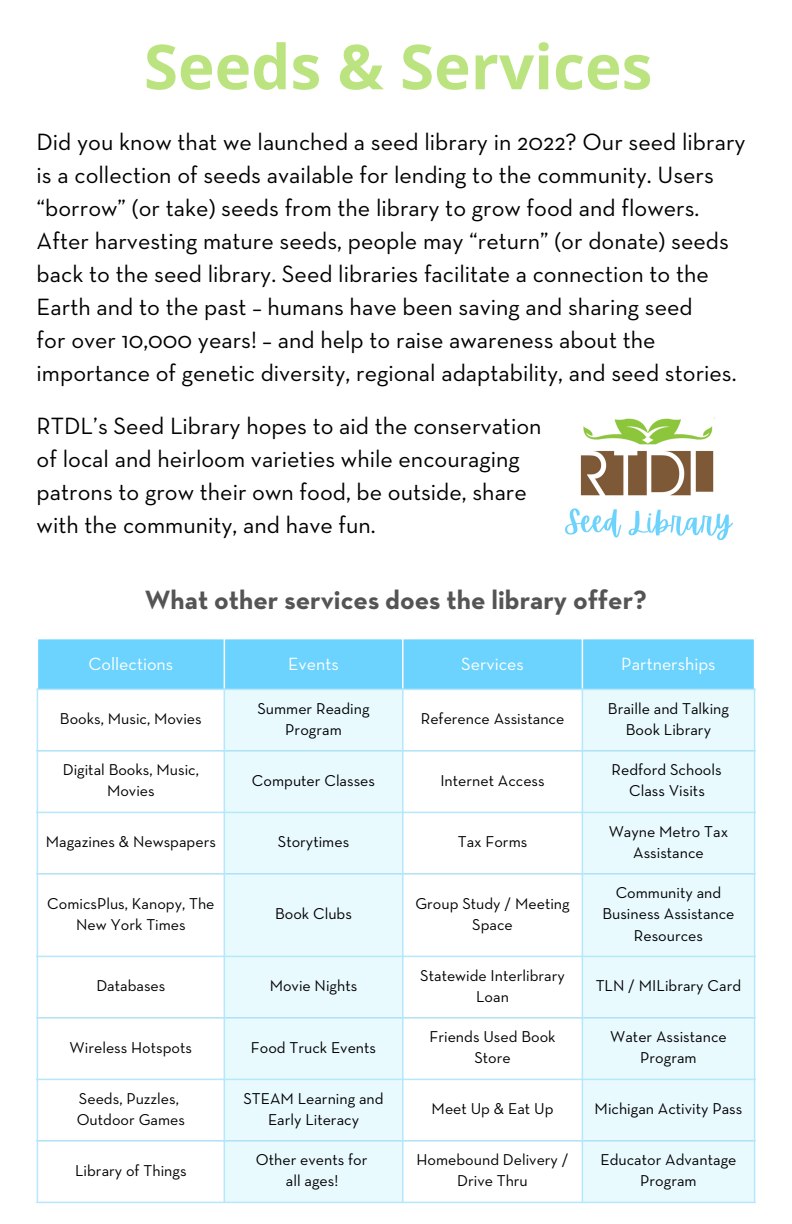
<style>
.page{position:relative;width:792px;height:1224px;background:#fff}
.page>*{position:absolute;margin:0;border:0;box-sizing:border-box;transform-origin:0 0}
.t1{font:700 62px "Open Sans";color:#bbe481}
.t2{font:700 27px "Neutraface Text";color:#545454}
.t3{font:24px/33px "Neutraface Text";color:#000}
.t4{font:18px "Neutraface Text";color:#fff}
.t5{font:16px/21.4px "Neutraface Text";color:#000;text-align:center}
</style>
<div class="page">
<div style="left:38px;top:639px;width:716px;height:50px;background:#6bd3fd"></div>
<svg style="left:225px;top:690px;width:529px;height:512px;fill:#e9faff"></svg>
<hr style="left:224px;top:639px;width:1px;height:50px;background:#fff">
<hr style="left:402px;top:639px;width:2px;height:50px;background:#fff">
<hr style="left:582px;top:639px;width:1px;height:50px;background:#fff">
<hr style="left:37px;top:690px;width:1px;height:512px;background:#b5e7fd">
<hr style="left:224px;top:690px;width:1px;height:512px;background:#b5e7fd">
<hr style="left:402px;top:690px;width:2px;height:512px;background:#b5e7fd">
<hr style="left:582px;top:690px;width:1px;height:512px;background:#b5e7fd">
<hr style="left:754px;top:690px;width:1px;height:512px;background:#b5e7fd">
<hr style="left:37px;top:689px;width:718px;height:1px;background:#b5e7fd">
<hr style="left:37px;top:750px;width:718px;height:2px;background:#b5e7fd">
<hr style="left:37px;top:812px;width:718px;height:1px;background:#b5e7fd">
<hr style="left:37px;top:873px;width:718px;height:2px;background:#b5e7fd">
<hr style="left:37px;top:956px;width:718px;height:1px;background:#b5e7fd">
<hr style="left:37px;top:1017px;width:718px;height:2px;background:#b5e7fd">
<hr style="left:37px;top:1079px;width:718px;height:1px;background:#b5e7fd">
<hr style="left:37px;top:1140px;width:718px;height:2px;background:#b5e7fd">
<hr style="left:37px;top:1202px;width:718px;height:1px;background:#b5e7fd">
<img style="left:565px;top:417px;width:168px;height:124px">
<p class="t1" style="left:144px;top:23px;width:510px">Seeds &amp; Services</p>
<p class="t3" style="left:37px;top:126px;width:711px">Did you know that we launched a seed library in 2022? Our seed library is a collection of seeds available for lending to the community. Users “borrow” (or take) seeds from the library to grow food and flowers.<br>After harvesting mature seeds, people may “return” (or donate) seeds back to the seed library. Seed libraries facilitate a connection to the Earth and to the past – humans have been saving and sharing seed</p>
<p class="t3" style="left:37px;top:324px;width:620px">for over 10,000 years! – and help to raise awareness about the</p>
<p class="t3" style="left:37px;top:357px;width:701px">importance of genetic diversity, regional adaptability, and seed stories.</p>
<p class="t3" style="left:37px;top:411px;width:506px">RTDL’s Seed Library hopes to aid the conservation of local and heirloom varieties while encouraging patrons to grow their own food, be outside, share with the community, and have fun.</p>
<p class="t2" style="left:145px;top:588px;width:504px">What other services does the library offer?</p>
<p class="t4" style="left:88px;top:656px;width:86px">Collections</p>
<p class="t4" style="left:288px;top:656px;width:52px">Events</p>
<p class="t4" style="left:461px;top:656px;width:64px">Services</p>
<p class="t4" style="left:621px;top:656px;width:96px">Partnerships</p>
<p class="t5" style="left:60px;top:709px;width:143px">Books, Music, Movies</p>
<p class="t5" style="left:257px;top:698px;width:114px">Summer Reading<br>Program</p>
<p class="t5" style="left:421px;top:709px;width:145px">Reference Assistance</p>
<p class="t5" style="left:608px;top:698px;width:123px">Braille and Talking<br>Book Library</p>
<p class="t5" style="left:63px;top:760px;width:138px">Digital Books, Music,<br>Movies</p>
<p class="t5" style="left:252px;top:771px;width:125px">Computer Classes</p>
<p class="t5" style="left:440px;top:771px;width:106px">Internet Access</p>
<p class="t5" style="left:612px;top:760px;width:112px">Redford Schools</p>
<p class="t5" style="left:629px;top:781px;width:77px">Class Visits</p>
<p class="t5" style="left:46px;top:832px;width:172px">Magazines &amp; Newspapers</p>
<p class="t5" style="left:278px;top:832px;width:73px">Storytimes</p>
<p class="t5" style="left:458px;top:832px;width:71px">Tax Forms</p>
<p class="t5" style="left:609px;top:821px;width:121px">Wayne Metro Tax<br>Assistance</p>
<p class="t5" style="left:47px;top:894px;width:169px">ComicsPlus, Kanopy, The<br>New York Times</p>
<p class="t5" style="left:275px;top:904px;width:78px">Book Clubs</p>
<p class="t5" style="left:415px;top:894px;width:156px">Group Study / Meeting<br>Space</p>
<p class="t5" style="left:602px;top:883px;width:134px">Community and<br>Business Assistance<br>Resources</p>
<p class="t5" style="left:96px;top:976px;width:71px">Databases</p>
<p class="t5" style="left:270px;top:976px;width:89px">Movie Nights</p>
<p class="t5" style="left:420px;top:965px;width:146px">Statewide Interlibrary<br>Loan</p>
<p class="t5" style="left:596px;top:976px;width:147px">TLN / MILibrary Card</p>
<p class="t5" style="left:70px;top:1038px;width:124px">Wireless Hotspots</p>
<p class="t5" style="left:251px;top:1038px;width:127px">Food Truck Events</p>
<p class="t5" style="left:430px;top:1027px;width:128px">Friends Used Book<br>Store</p>
<p class="t5" style="left:610px;top:1027px;width:118px">Water Assistance<br>Program</p>
<p class="t5" style="left:79px;top:1088px;width:102px">Seeds, Puzzles,</p>
<p class="t5" style="left:77px;top:1110px;width:110px">Outdoor Games</p>
<p class="t5" style="left:243px;top:1088px;width:142px">STEAM Learning and<br>Early Literacy</p>
<p class="t5" style="left:432px;top:1099px;width:123px">Meet Up &amp; Eat Up</p>
<p class="t5" style="left:595px;top:1099px;width:149px">Michigan Activity Pass</p>
<p class="t5" style="left:75px;top:1161px;width:113px">Library of Things</p>
<p class="t5" style="left:256px;top:1150px;width:113px">Other events for</p>
<p class="t5" style="left:286px;top:1171px;width:54px">all ages!</p>
<p class="t5" style="left:416px;top:1150px;width:154px">Homebound Delivery /<br>Drive Thru</p>
<p class="t5" style="left:600px;top:1150px;width:137px">Educator Advantage<br>Program</p>
</div>
